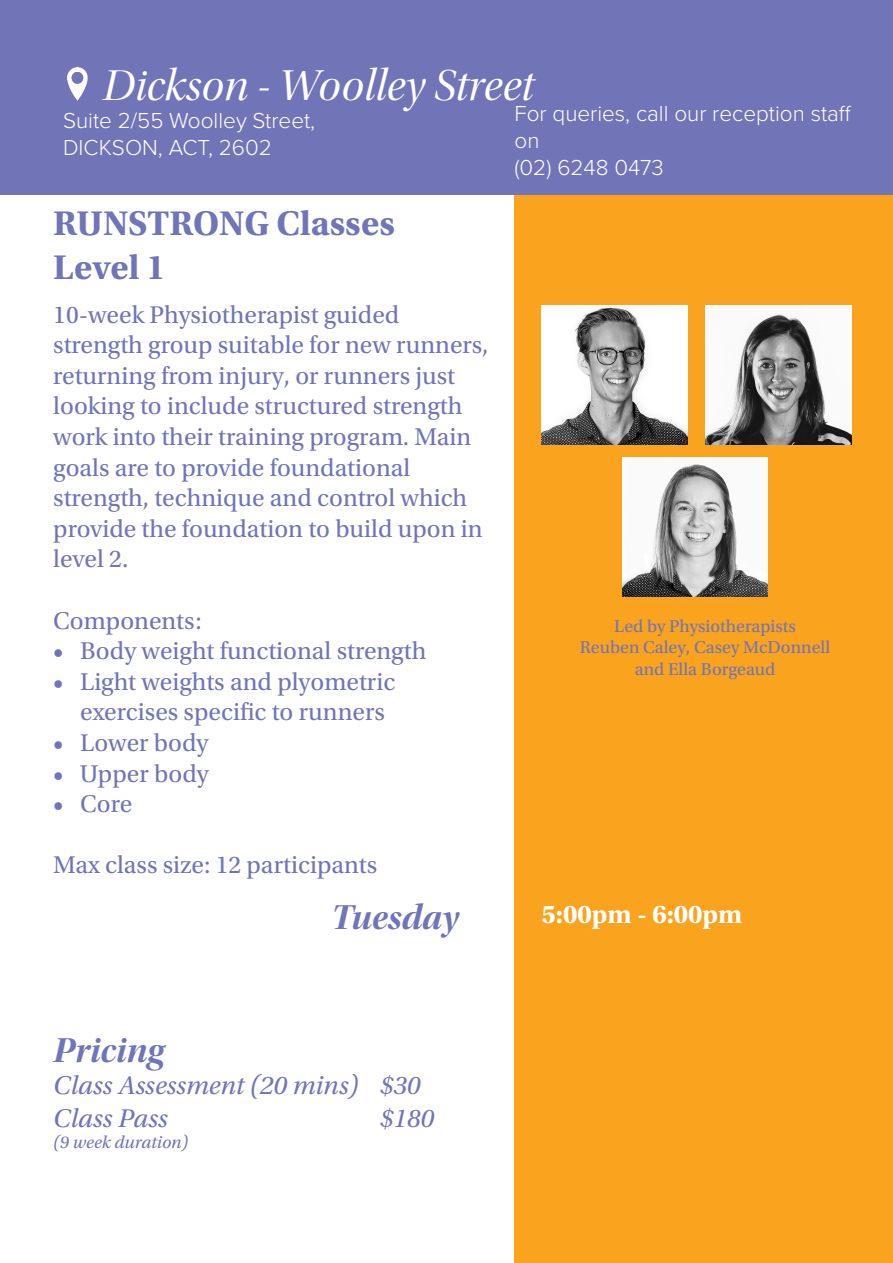
<style>
.page{position:relative;width:893px;height:1263px;background:#fff}
.page>*{position:absolute;margin:0;border:0;box-sizing:border-box;transform-origin:0 0}
.t1{font:45px "Utopia Std Disp It";color:#fff}
.t2{font:700 36px "Utopia Std";color:#7174b7}
.t3{font:36px "Utopia Std Bold Disp It";color:#7174b7}
.t4{font:italic 27px/32.4px "Utopia Std";color:#7174b7}
.t5{font:700 27px "Utopia Std";color:#fff}
.t6{font:25.5px/30.6px "Utopia Std";color:#7174b7}
.t7{font:300 22.5px/27px "Proxima Nova";color:#fff}
.t8{font:18px/21.6px "Utopia Std";color:#7174b7;text-align:center}
.t9{font:italic 18px "Utopia Std";color:#7174b7}
</style>
<div class="page">
<div style="left:514px;top:0;width:379px;height:1263px;background:#f9a31e"></div>
<div style="left:0;top:0;width:893px;height:194px;background:#7174b7"></div>
<img style="left:67px;top:68px;width:20px;height:32px">
<img style="left:705px;top:306px;width:146px;height:138px">
<img style="left:542px;top:306px;width:146px;height:138px">
<img style="left:623px;top:458px;width:144px;height:138px">
<p class="t1" style="left:102px;top:62px;width:433px">Dickson - Woolley Street</p>
<p class="t7" style="left:514px;top:99px;width:339px">For queries, call our reception staff on</p>
<p class="t7" style="left:514px;top:153px;width:151px">(02) 6248 0473</p>
<p class="t7" style="left:63px;top:105px;width:254px">Suite 2/55 Woolley Street,<br>DICKSON, ACT, 2602</p>
<p class="t2" style="left:53px;top:203px;width:343px">RUNSTRONG Classes</p>
<p class="t2" style="left:53px;top:246px;width:114px">Level 1</p>
<p class="t6" style="left:53px;top:299px;width:437px">10-week Physiotherapist guided strength group suitable for new runners, returning from injury, or runners just looking to include structured strength work into their training program. Main goals are to provide foundational strength, technique and control which provide the foundation to build upon in level 2.</p>
<p class="t6" style="left:53px;top:605px;width:150px">Components:</p>
<p class="t6" style="left:53px;top:636px;width:375px">• Body weight functional strength</p>
<p class="t6" style="left:80px;top:667px;width:317px;text-indent:-27px">• Light weights and plyometric exercises specific to runners</p>
<p class="t6" style="left:53px;top:728px;width:157px">• Lower body</p>
<p class="t6" style="left:53px;top:758px;width:157px">• Upper body</p>
<p class="t6" style="left:53px;top:789px;width:81px">• Core</p>
<p class="t6" style="left:53px;top:850px;width:326px">Max class size: 12 participants</p>
<p class="t8" style="left:580px;top:615px;width:252px">Led by Physiotherapists<br>Reuben Caley, Casey McDonnell and Ella Borgeaud</p>
<p class="t3" style="left:332px;top:898px;width:128px">Tuesday</p>
<p class="t5" style="left:542px;top:898px;width:202px">5:00pm - 6:00pm</p>
<p class="t3" style="left:53px;top:1030px;width:112px">Pricing</p>
<p class="t4" style="left:53px;top:1070px;width:307px">Class Assessment (20 mins)<br>Class Pass</p>
<p class="t9" style="left:53px;top:1133px;width:137px">(9 week duration)</p>
<p class="t4" style="left:380px;top:1070px;width:55px">$30 $180</p>
</div>
